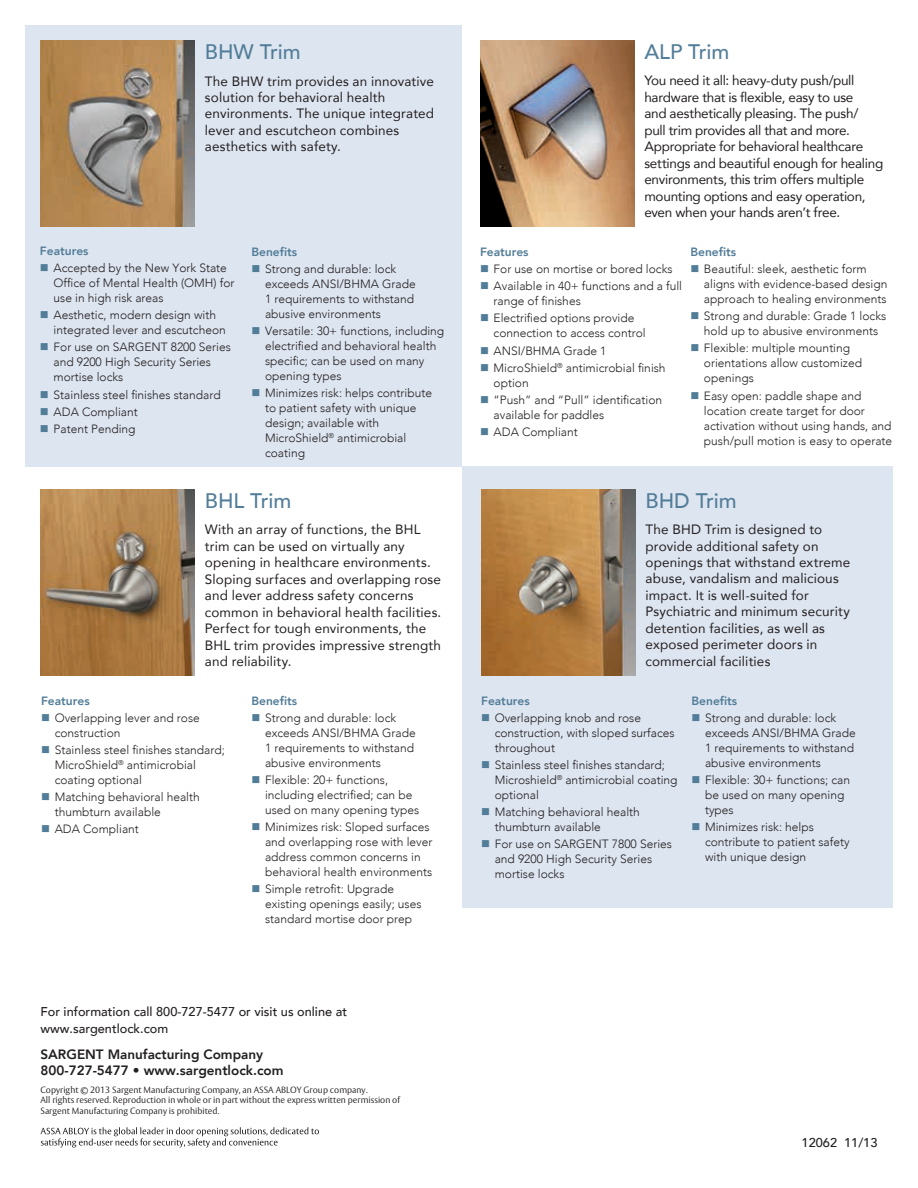
<style>
.page{position:relative;width:918px;height:1188px;background:#fff}
.page>*{position:absolute;margin:0;border:0;box-sizing:border-box;transform-origin:0 0}
.t1{font:500 21px "Avenir";color:#527d98}
.t2{font:13.5px/16.5px "Avenir";letter-spacing:.01em;color:#231f20}
.t3{font:13.5px/16.5px "Avenir";letter-spacing:-.02em;color:#231f20}
.t4{font:800 13.5px/16.2px "Avenir";color:#231f20}
.t5{font:500 12.75px/16.5px "Avenir";color:#231f20}
.t6{font:300 12px/15px "Avenir";color:#231f20}
.t7{font:800 12px "Avenir";color:#527d98}
.t8{font:300 9px/10.8px "ASSA Vesta";color:#231f20}
.s1{color:#527d98}
</style>
<div class="page">
<div style="left:26px;top:26px;width:436px;height:441px;background:#dde5f0"></div>
<div style="left:462px;top:467px;width:430px;height:441px;background:#dde5f0"></div>
<svg style="left:40px;top:1127px;width:279px;height:21px"></svg>
<img style="left:40px;top:489px;width:155px;height:186px">
<img style="left:40px;top:40px;width:155px;height:187px">
<img style="left:481px;top:489px;width:154px;height:186px">
<img style="left:480px;top:40px;width:154px;height:187px">
<h1 class="t1" style="left:205px;top:34px;width:97px">BHW Trim</h1>
<p class="t2" style="left:205px;top:72px;width:231px">The BHW trim provides an innovative solution for behavioral health environments. The unique integrated lever and escutcheon combines aesthetics with safety.</p>
<p class="t7" style="left:40px;top:240px;width:50px">Features</p>
<p class="t6" style="left:54px;top:261px;width:182px;text-indent:-14px"><span class="s1">■</span> Accepted by the New York State<br>Office of Mental Health (OMH) for use in high risk areas</p>
<p class="t6" style="left:54px;top:308px;width:174px;text-indent:-14px"><span class="s1">■</span> Aesthetic, modern design with integrated lever and escutcheon</p>
<p class="t6" style="left:54px;top:340px;width:179px;text-indent:-14px"><span class="s1">■</span> For use on SARGENT 8200 Series and 9200 High Security Series mortise locks</p>
<p class="t6" style="left:40px;top:387px;width:182px"><span class="s1">■</span> Stainless steel finishes standard</p>
<p class="t6" style="left:40px;top:404px;width:99px"><span class="s1">■</span> ADA Compliant</p>
<p class="t6" style="left:40px;top:421px;width:97px"><span class="s1">■</span> Patent Pending</p>
<p class="t7" style="left:251px;top:241px;width:47px">Benefits</p>
<p class="t6" style="left:265px;top:261px;width:152px;text-indent:-14px"><span class="s1">■</span> Strong and durable: lock exceeds ANSI/BHMA Grade<br>1 requirements to withstand abusive environments</p>
<p class="t6" style="left:265px;top:324px;width:181px;text-indent:-14px"><span class="s1">■</span> Versatile: 30+ functions, including electrified and behavioral health specific; can be used on many opening types</p>
<p class="t6" style="left:265px;top:386px;width:169px;text-indent:-14px"><span class="s1">■</span> Minimizes risk: helps contribute to patient safety with unique design; available with<br>MicroShield<sup>®</sup> antimicrobial coating</p>
<h1 class="t1" style="left:205px;top:482px;width:88px">BHL Trim</h1>
<p class="t2" style="left:205px;top:521px;width:238px">With an array of functions, the BHL trim can be used on virtually any opening in healthcare environments.<br>Sloping surfaces and overlapping rose and lever address safety concerns common in behavioral health facilities.<br>Perfect for tough environments, the BHL trim provides impressive strength and reliability.</p>
<p class="t7" style="left:41px;top:690px;width:50px">Features</p>
<p class="t6" style="left:55px;top:710px;width:147px;text-indent:-14px"><span class="s1">■</span> Overlapping lever and rose construction</p>
<p class="t6" style="left:55px;top:743px;width:172px;text-indent:-14px"><span class="s1">■</span> Stainless steel finishes standard;<br>MicroShield<sup>®</sup> antimicrobial coating optional</p>
<p class="t6" style="left:55px;top:790px;width:147px;text-indent:-14px"><span class="s1">■</span> Matching behavioral health thumbturn available</p>
<p class="t6" style="left:41px;top:822px;width:99px"><span class="s1">■</span> ADA Compliant</p>
<p class="t7" style="left:251px;top:690px;width:47px">Benefits</p>
<p class="t6" style="left:265px;top:710px;width:152px;text-indent:-14px"><span class="s1">■</span> Strong and durable: lock exceeds ANSI/BHMA Grade<br>1 requirements to withstand abusive environments</p>
<p class="t6" style="left:265px;top:773px;width:156px;text-indent:-14px"><span class="s1">■</span> Flexible: 20+ functions, including electrified; can be used on many opening types</p>
<p class="t6" style="left:265px;top:820px;width:169px;text-indent:-14px"><span class="s1">■</span> Minimizes risk: Sloped surfaces and overlapping rose with lever address common concerns in behavioral health environments</p>
<p class="t6" style="left:265px;top:882px;width:158px;text-indent:-14px"><span class="s1">■</span> Simple retrofit: Upgrade existing openings easily; uses standard mortise door prep</p>
<p class="t5" style="left:40px;top:1003px;width:308px">For information call 800-727-5477 or visit us online at www.sargentlock.com</p>
<p class="t4" style="left:40px;top:1045px;width:245px">SARGENT Manufacturing Company<br>800-727-5477 • www.sargentlock.com</p>
<p class="t8" style="left:40px;top:1085px;width:361px">Copyright © 2013 Sargent Manufacturing Company, an ASSA ABLOY Group company.<br>All rights reserved. Reproduction in whole or in part without the express written permission of<br>Sargent Manufacturing Company is prohibited.</p>
<h1 class="t1" style="left:644px;top:34px;width:86px">ALP Trim</h1>
<p class="t3" style="left:644px;top:72px;width:240px">You need it all: heavy-duty push/pull hardware that is flexible, easy to use<br>and aesthetically pleasing. The push/ pull trim provides all that and more.<br>Appropriate for behavioral healthcare settings and beautiful enough for healing environments, this trim offers multiple mounting options and easy operation, even when your hands aren’t free.</p>
<p class="t7" style="left:480px;top:241px;width:50px">Features</p>
<p class="t6" style="left:480px;top:261px;width:194px"><span class="s1">■</span> For use on mortise or bored locks</p>
<p class="t6" style="left:494px;top:279px;width:190px;text-indent:-14px"><span class="s1">■</span> Available in 40+ functions and a full range of finishes</p>
<p class="t6" style="left:494px;top:311px;width:154px;text-indent:-14px"><span class="s1">■</span> Electrified options provide connection to access control</p>
<p class="t6" style="left:480px;top:343px;width:128px"><span class="s1">■</span> ANSI/BHMA Grade 1</p>
<p class="t6" style="left:494px;top:360px;width:174px;text-indent:-14px"><span class="s1">■</span> MicroShield<sup>®</sup> antimicrobial finish option</p>
<p class="t6" style="left:494px;top:392px;width:170px;text-indent:-14px"><span class="s1">■</span> “Push” and “Pull” identification available for paddles</p>
<p class="t6" style="left:480px;top:424px;width:99px"><span class="s1">■</span> ADA Compliant</p>
<p class="t7" style="left:690px;top:241px;width:47px">Benefits</p>
<p class="t6" style="left:704px;top:261px;width:185px;text-indent:-14px"><span class="s1">■</span> Beautiful: sleek, aesthetic form aligns with evidence-based design approach to healing environments</p>
<p class="t6" style="left:690px;top:309px;width:197px;text-align:center"><span class="s1">■</span> Strong and durable: Grade 1 locks hold up to abusive environments</p>
<p class="t6" style="left:704px;top:341px;width:160px;text-indent:-14px"><span class="s1">■</span> Flexible: multiple mounting orientations allow customized openings</p>
<p class="t6" style="left:704px;top:388px;width:190px;text-indent:-14px"><span class="s1">■</span> Easy open: paddle shape and location create target for door activation without using hands, and push/pull motion is easy to operate</p>
<h1 class="t1" style="left:646px;top:482px;width:93px">BHD Trim</h1>
<p class="t2" style="left:646px;top:521px;width:206px">The BHD Trim is designed to provide additional safety on openings that withstand extreme abuse, vandalism and malicious impact. It is well-suited for<br>Psychiatric and minimum security detention facilities, as well as exposed perimeter doors in commercial facilities</p>
<p class="t7" style="left:481px;top:690px;width:50px">Features</p>
<p class="t6" style="left:495px;top:710px;width:181px;text-indent:-14px"><span class="s1">■</span> Overlapping knob and rose construction, with sloped surfaces throughout</p>
<p class="t6" style="left:495px;top:758px;width:184px;text-indent:-14px"><span class="s1">■</span> Stainless steel finishes standard;<br>Microshield<sup>®</sup> antimicrobial coating optional</p>
<p class="t6" style="left:495px;top:805px;width:147px;text-indent:-14px"><span class="s1">■</span> Matching behavioral health thumbturn available</p>
<p class="t6" style="left:495px;top:837px;width:179px;text-indent:-14px"><span class="s1">■</span> For use on SARGENT 7800 Series and 9200 High Security Series mortise locks</p>
<p class="t7" style="left:691px;top:690px;width:47px">Benefits</p>
<p class="t6" style="left:705px;top:710px;width:152px;text-indent:-14px"><span class="s1">■</span> Strong and durable: lock exceeds ANSI/BHMA Grade<br>1 requirements to withstand abusive environments</p>
<p class="t6" style="left:705px;top:773px;width:146px;text-indent:-14px"><span class="s1">■</span> Flexible: 30+ functions; can be used on many opening types</p>
<p class="t6" style="left:705px;top:820px;width:146px;text-indent:-14px"><span class="s1">■</span> Minimizes risk: helps contribute to patient safety with unique design</p>
<p class="t5" style="left:802px;top:1134px;width:77px">12062 11/13</p>
</div>
